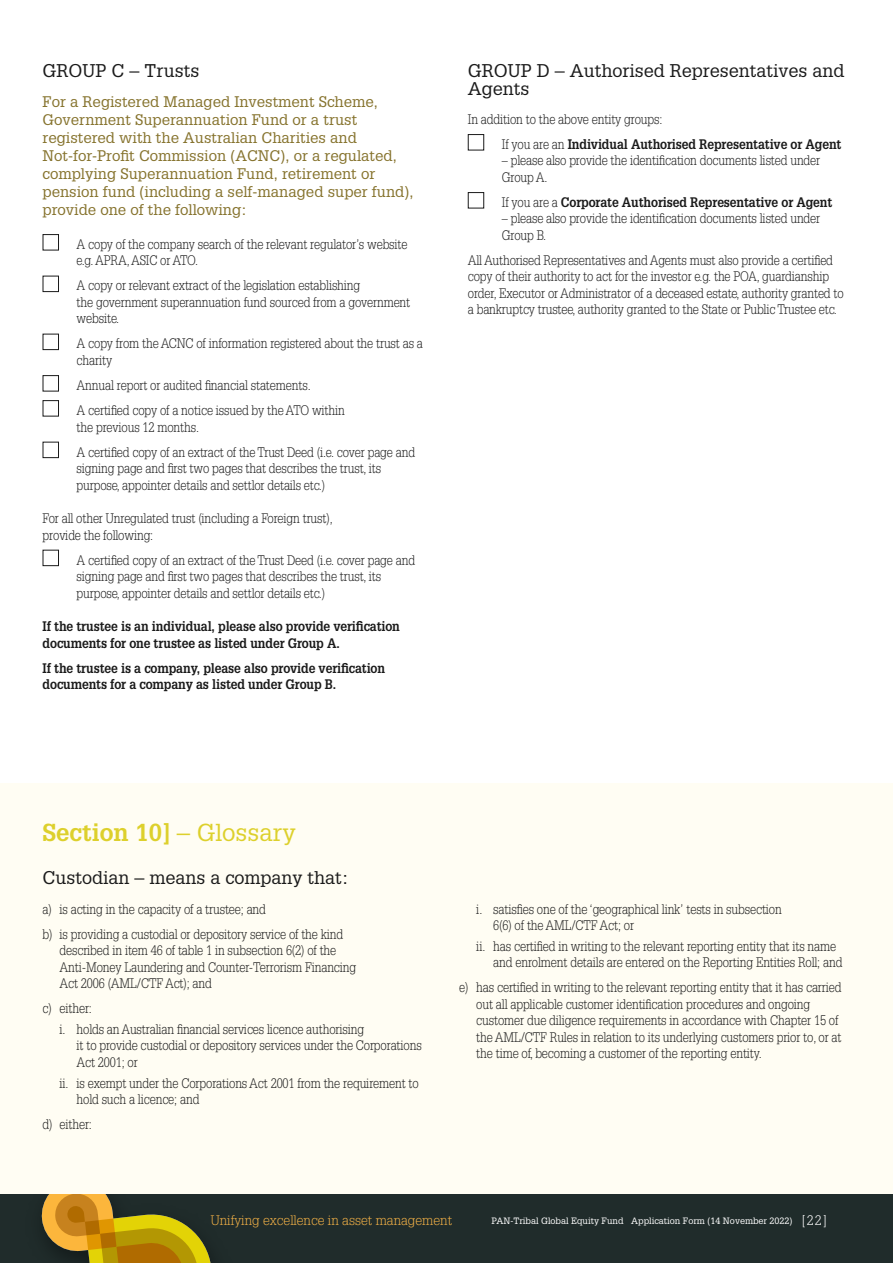
<style>
.page{position:relative;width:893px;height:1263px;background:#fff}
.page>*{position:absolute;margin:0;border:0;box-sizing:border-box;transform-origin:0 0}
.t1{font:700 24px "Glypha LT Std";color:#ddd02c}
.t2{font:18px/18px "Glypha LT Std";color:#1a1a1a}
.t3{font:15px/18px "Glypha LT Std";color:#85722c}
.t4{font:300 13.5px/16.5px "Glypha LT Std";letter-spacing:-.01em;color:#1a1a1a;scale:.9 1}
.t5{font:700 13.5px/16.5px "Glypha LT Std";letter-spacing:-.01em;color:#1a1a1a;scale:.9 1}
.t6{font:300 13.5px "Glypha LT Std";color:#f1b046}
.t7{font:9px "Glypha LT Std";color:#fff}
.s1{font-weight:700}
.s2{font-weight:300}
.s3{font-weight:400}
.s4{font-weight:300;font-size:13.5px}
</style>
<div class="page">
<div style="left:0;top:1193px;width:893px;height:70px;background:#202c2b"></div>
<svg style="left:40px;top:1193px;width:175px;height:70px"></svg>
<div style="left:0;top:783px;width:893px;height:410px;background:#fffdf3"></div>
<div style="left:43px;top:234px;width:16px;height:16px;border:1px solid #1a1a1a"></div>
<div style="left:43px;top:276px;width:16px;height:16px;border:1px solid #1a1a1a"></div>
<div style="left:43px;top:334px;width:16px;height:16px;border:1px solid #1a1a1a"></div>
<div style="left:43px;top:375px;width:16px;height:16px;border:1px solid #1a1a1a"></div>
<div style="left:43px;top:400px;width:16px;height:16px;border:1px solid #1a1a1a"></div>
<div style="left:43px;top:442px;width:16px;height:16px;border:1px solid #1a1a1a"></div>
<div style="left:43px;top:550px;width:16px;height:16px;border:1px solid #1a1a1a"></div>
<div style="left:468px;top:134px;width:16px;height:16px;border:1px solid #1a1a1a"></div>
<div style="left:468px;top:192px;width:16px;height:16px;border:1px solid #1a1a1a"></div>
<h2 class="t2" style="left:43px;top:61px;width:158px">GROUP C – Trusts</h2>
<p class="t3" style="left:43px;top:93px;width:372px">For a Registered Managed Investment Scheme, Government Superannuation Fund or a trust registered with the Australian Charities and Not-for-Profit Commission (ACNC), or a regulated, complying Superannuation Fund, retirement or pension fund (including a self-managed super fund), provide one of the following:</p>
<p class="t4" style="left:77px;top:236px;width:369px">A copy of the company search of the relevant regulator’s website e.g. APRA, ASIC or ATO.</p>
<p class="t4" style="left:77px;top:278px;width:372px">A copy or relevant extract of the legislation establishing<br>the government superannuation fund sourced from a government website.</p>
<p class="t4" style="left:77px;top:336px;width:386px">A copy from the ACNC of information registered about the trust as a charity</p>
<p class="t4" style="left:77px;top:373px;width:300px;line-height:25px">Annual report or audited financial statements.<br>A certified copy of a notice issued by the ATO within</p>
<p class="t4" style="left:77px;top:414px;width:378px;line-height:25px">the previous 12 months.<br>A certified copy of an extract of the Trust Deed (i.e. cover page and</p>
<p class="t4" style="left:77px;top:460px;width:340px">signing page and first two pages that describes the trust, its purpose, appointer details and settlor details etc.)</p>
<p class="t4" style="left:43px;top:510px;width:324px">For all other Unregulated trust (including a Foreign trust), provide the following:</p>
<p class="t4" style="left:77px;top:552px;width:378px">A certified copy of an extract of the Trust Deed (i.e. cover page and signing page and first two pages that describes the trust, its purpose, appointer details and settlor details etc.)</p>
<p class="t5" style="left:43px;top:618px;width:399px">If the trustee is an individual, please also provide verification documents for one trustee as listed under Group A.</p>
<p class="t5" style="left:43px;top:659px;width:382px">If the trustee is a company, please also provide verification documents for a company as listed under Group B.</p>
<h2 class="t2" style="left:468px;top:61px;width:378px">GROUP D – Authorised Representatives and<br>Agents</h2>
<p class="t4" style="left:502px;top:107px;width:379px;line-height:25px;text-indent:-34px">In addition to the above entity groups:<br>If you are an <span class="s1">Individual Authorised Representative or Agent</span></p>
<p class="t4" style="left:502px;top:153px;width:355px">– please also provide the identification documents listed under<br>Group A.</p>
<p class="t5" style="left:502px;top:194px;width:369px"><span class="s2">If you are a</span> Corporate Authorised Representative or Agent</p>
<p class="t4" style="left:502px;top:211px;width:355px">– please also provide the identification documents listed under<br>Group B.</p>
<p class="t4" style="left:468px;top:252px;width:419px">All Authorised Representatives and Agents must also provide a certified copy of their authority to act for the investor e.g. the POA, guardianship order, Executor or Administrator of a deceased estate, authority granted to a bankruptcy trustee, authority granted to the State or Public Trustee etc.</p>
<h1 class="t1" style="left:43px;top:817px;width:255px">Section 10] <span class="s3">– Glossary</span></h1>
<h2 class="t2" style="left:43px;top:868px;width:308px">Custodian – means a company that:</h2>
<p class="t4" style="left:43px;top:896px;width:336px;line-height:25px">a) is acting in the capacity of a trustee; and<br>b) is providing a custodial or depository service of the kind</p>
<p class="t4" style="left:60px;top:942px;width:331px">described in item 46 of table 1 in subsection 6(2) of the<br>Anti-Money Laundering and Counter-Terrorism Financing<br>Act 2006 (AML/CTF Act); and</p>
<p class="t4" style="left:60px;top:998px;width:340px;line-height:20.7px;text-indent:-17px">c) either:<br>i. holds an Australian financial services licence authorising</p>
<p class="t4" style="left:77px;top:1037px;width:385px">it to provide custodial or depository services under the Corporations<br>Act 2001; or</p>
<p class="t4" style="left:77px;top:1075px;width:382px;text-indent:-17px">ii. is exempt under the Corporations Act 2001 from the requirement to hold such a licence; and</p>
<p class="t4" style="left:43px;top:1116px;width:56px">d) either:</p>
<p class="t4" style="left:493px;top:901px;width:322px;text-indent:-17px">i. satisfies one of the ‘geographical link’ tests in subsection<br>6(6) of the AML/CTF Act; or</p>
<p class="t4" style="left:493px;top:938px;width:389px;text-indent:-17px">ii. has certified in writing to the relevant reporting entity that its name and enrolment details are entered on the Reporting Entities Roll; and</p>
<p class="t4" style="left:476px;top:979px;width:407px;text-indent:-17px">e) has certified in writing to the relevant reporting entity that it has carried out all applicable customer identification procedures and ongoing customer due diligence requirements in accordance with Chapter 15 of the AML/CTF Rules in relation to its underlying customers prior to, or at the time of, becoming a customer of the reporting entity.</p>
<p class="t6" style="left:211px;top:1212px;width:243px">Unifying excellence in asset management</p>
<p class="t7" style="left:491px;top:1215px;width:337px">PAN-Tribal Global Equity Fund Application Form (14 November 2022) <span class="s4">[22]</span></p>
</div>
